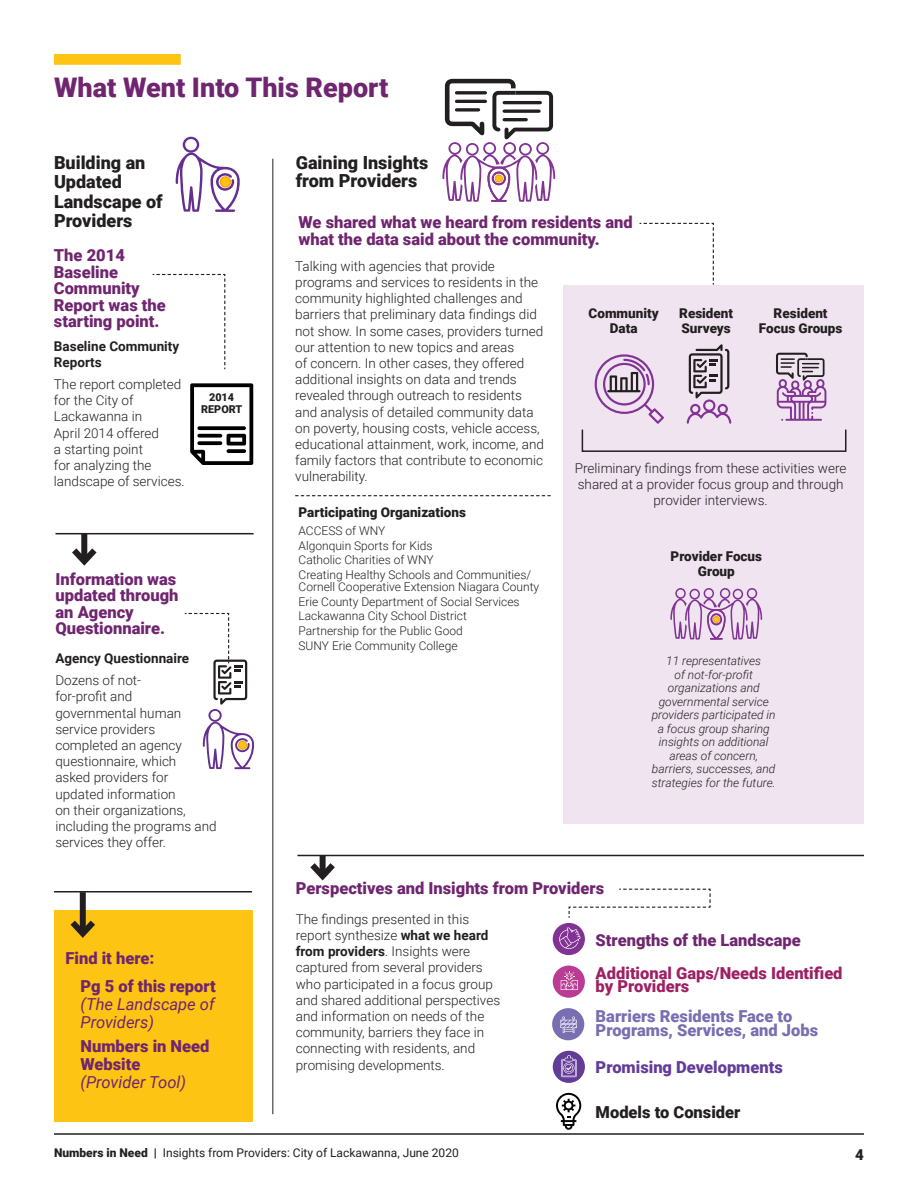
<style>
.page{position:relative;width:918px;height:1188px;background:#fff}
.page>*{position:absolute;margin:0;border:0;box-sizing:border-box;transform-origin:0 0}
.t1{font:900 27px "Roboto";color:#6f256f}
.t2{font:900 18px/19.5px "Roboto";color:#231f20}
.t3{font:900 16.5px/16.5px "Roboto";color:#6f256f}
.t4{font:900 16.5px/13.5px "Roboto";color:#786eb2}
.t5{font:900 16.5px/13.5px "Roboto";color:#9d2063}
.t6{font:italic 16.5px/18px "Roboto";color:#6f256f}
.t7{font:900 16.5px "Roboto";color:#633c98}
.t8{font:900 16.5px "Roboto";color:#231f20}
.t9{font:900 15px "Roboto";color:#231f20}
.t10{font:300 13.5px/16.2px "Roboto";color:#231f20}
.t11{font:900 13.5px/15px "Roboto";color:#231f20;text-align:center}
.t12{font:700 13.5px/16.2px "Roboto";color:#231f20}
.t13{font:300 12px/11.7px "Roboto";color:#231f20}
.t14{font:italic 300 12px/13.5px "Roboto";color:#231f20;text-align:center}
.t15{font:12px "Roboto";color:#231f20}
.t16{font:900 10.8px "Roboto";color:#231f20}
.s1{font-weight:700}
.s2{font-weight:900}
</style>
<div class="page">
<hr style="left:54px;top:1133px;width:810px;height:2px;background:#231f20">
<div style="left:54px;top:910px;width:198px;height:211px;background:#fec413"></div>
<div style="left:563px;top:285px;width:301px;height:539px;background:#efe4f0"></div>
<div style="left:54px;top:54px;width:127px;height:11px;background:#fec413"></div>
<hr style="left:272px;top:159px;width:1px;height:955px;background:#231f20">
<svg style="left:442px;top:79px;width:114px;height:123px"></svg>
<svg style="left:776px;top:353px;width:50px;height:68px"></svg>
<svg style="left:686px;top:344px;width:46px;height:80px"></svg>
<svg style="left:175px;top:137px;width:65px;height:75px"></svg>
<div style="left:220px;top:177px;width:10px;height:10px;background:#fec413;border-radius:50%"></div>
<div style="left:220px;top:176px;width:11px;height:12px;border:2px solid #f9a31b;border-radius:50%"></div>
<hr style="left:56px;top:533px;width:198px;height:1px;background:#231f20">
<svg style="left:594px;top:354px;width:70px;height:70px"></svg>
<div style="left:81px;top:534px;width:6px;height:27px;background:#231f20"></div>
<svg style="left:72px;top:542px;width:25px;height:24px"></svg>
<hr style="left:54px;top:891px;width:198px;height:1px;background:#231f20">
<hr style="left:297px;top:855px;width:567px;height:1px;background:#231f20">
<svg style="left:310px;top:857px;width:25px;height:24px"></svg>
<svg style="left:190px;top:383px;width:63px;height:82px"></svg>
<svg style="left:152px;top:273px;width:74px;height:97px"></svg>
<div style="left:582px;top:429px;width:264px;height:23px;border:2px solid #231f20"></div>
<svg style="left:553px;top:966px;width:32px;height:32px"></svg>
<svg style="left:552px;top:1008px;width:32px;height:32px"></svg>
<svg style="left:553px;top:1051px;width:32px;height:32px"></svg>
<svg style="left:553px;top:888px;width:158px;height:67px"></svg>
<div style="left:80px;top:892px;width:6px;height:42px;background:#231f20"></div>
<svg style="left:70px;top:914px;width:25px;height:24px"></svg>
<svg style="left:295px;top:495px;width:256px;height:1px"></svg>
<svg style="left:639px;top:222px;width:75px;height:63px"></svg>
<svg style="left:556px;top:1093px;width:25px;height:37px"></svg>
<svg style="left:184px;top:612px;width:70px;height:157px"></svg>
<div style="left:239px;top:741px;width:8px;height:8px;background:#fec413;border-radius:50%"></div>
<div style="left:238px;top:741px;width:9px;height:9px;border:1px solid #f9a31b;border-radius:50%"></div>
<div style="left:495px;top:175px;width:7px;height:7px;background:#fec413;border-radius:50%"></div>
<div style="left:495px;top:174px;width:8px;height:9px;border:1px solid #f9a31b;border-radius:50%"></div>
<svg style="left:670px;top:588px;width:92px;height:52px"></svg>
<div style="left:713px;top:616px;width:7px;height:7px;border:1px solid #f9a31b;border-radius:50%"></div>
<p class="t1" style="left:54px;top:69px;width:336px">What Went Into This Report</p>
<p class="t2" style="left:54px;top:152px;width:110px">Building an<br>Updated<br>Landscape of<br>Providers</p>
<p class="t3" style="left:54px;top:246px;width:113px">The 2014<br>Baseline<br>Community<br>Report was the starting point.</p>
<p class="t12" style="left:54px;top:337px;width:127px">Baseline Community<br>Reports</p>
<p class="t10" style="left:54px;top:376px;width:132px">The report completed for the City of<br>Lackawanna in<br>April 2014 offered<br>a starting point<br>for analyzing the landscape of services.</p>
<p class="t16" style="left:209px;top:389px;width:27px">2014</p>
<p class="t16" style="left:201px;top:401px;width:43px">REPORT</p>
<p class="t3" style="left:56px;top:570px;width:124px">Information was updated through an Agency<br>Questionnaire.</p>
<p class="t12" style="left:55px;top:650px;width:135px">Agency Questionnaire</p>
<p class="t10" style="left:55px;top:672px;width:163px">Dozens of not-<br>for-profit and governmental human service providers completed an agency questionnaire, which<br>asked providers for updated information<br>on their organizations, including the programs and services they offer.</p>
<p class="t3" style="left:66px;top:949px;width:90px">Find it here:</p>
<p class="t3" style="left:81px;top:977px;width:137px">Pg 5 of this report</p>
<p class="t6" style="left:81px;top:994px;width:136px">(The Landscape of<br>Providers)</p>
<p class="t3" style="left:81px;top:1036px;width:130px;line-height:18px">Numbers in Need<br>Website</p>
<p class="t6" style="left:81px;top:1072px;width:107px">(Provider Tool)</p>
<p class="t2" style="left:296px;top:153px;width:134px;line-height:18px">Gaining Insights from Providers</p>
<p class="t3" style="left:298px;top:213px;width:336px">We shared what we heard from residents and what the data said about the community.</p>
<p class="t10" style="left:295px;top:257px;width:250px">Talking with agencies that provide programs and services to residents in the community highlighted challenges and barriers that preliminary data findings did not show. In some cases, providers turned our attention to new topics and areas<br>of concern. In other cases, they offered additional insights on data and trends revealed through outreach to residents and analysis of detailed community data on poverty, housing costs, vehicle access, educational attainment, work, income, and family factors that contribute to economic vulnerability.</p>
<p class="t11" style="left:299px;top:505px;width:169px">Participating Organizations</p>
<p class="t13" style="left:299px;top:524px;width:88px">ACCESS of WNY</p>
<p class="t13" style="left:299px;top:539px;width:135px">Algonquin Sports for Kids</p>
<p class="t13" style="left:299px;top:554px;width:137px">Catholic Charities of WNY</p>
<p class="t13" style="left:299px;top:569px;width:242px">Creating Healthy Schools and Communities/<br>Cornell Cooperative Extension Niagara County</p>
<p class="t13" style="left:299px;top:595px;width:223px">Erie County Department of Social Services</p>
<p class="t13" style="left:299px;top:610px;width:170px">Lackawanna City School District</p>
<p class="t13" style="left:299px;top:624px;width:166px">Partnership for the Public Good</p>
<p class="t13" style="left:299px;top:639px;width:161px">SUNY Erie Community College</p>
<p class="t11" style="left:589px;top:305px;width:72px">Community<br>Data</p>
<p class="t11" style="left:679px;top:305px;width:55px;text-align:left">Resident<br>Surveys</p>
<p class="t11" style="left:759px;top:305px;width:85px">Resident<br>Focus Groups</p>
<p class="t10" style="left:575px;top:460px;width:273px;text-align:center">Preliminary findings from these activities were shared at a provider focus group and through provider interviews.</p>
<p class="t11" style="left:671px;top:548px;width:93px">Provider Focus<br>Group</p>
<p class="t14" style="left:652px;top:654px;width:126px">11 representatives<br>of not-for-profit organizations and governmental service providers participated in a focus group sharing insights on additional areas of concern, barriers, successes, and strategies for the future.</p>
<p class="t3" style="left:296px;top:879px;width:310px">Perspectives and Insights from Providers</p>
<p class="t10" style="left:296px;top:910px;width:206px">The findings presented in this report synthesize <span class="s1">what we heard from providers</span>. Insights were captured from several providers who participated in a focus group and shared additional perspectives and information on needs of the community, barriers they face in connecting with residents, and promising developments.</p>
<p class="t3" style="left:596px;top:931px;width:207px">Strengths of the Landscape</p>
<p class="t5" style="left:596px;top:966px;width:248px">Additional Gaps/Needs Identified by Providers</p>
<p class="t4" style="left:596px;top:1009px;width:224px">Barriers Residents Face to<br>Programs, Services, and Jobs</p>
<p class="t7" style="left:596px;top:1056px;width:189px">Promising Developments</p>
<p class="t8" style="left:596px;top:1100px;width:146px">Models to Consider</p>
<p class="t15" style="left:54px;top:1145px;width:406px"><span class="s2">Numbers in Need |</span> Insights from Providers: City of Lackawanna, June 2020</p>
<p class="t9" style="left:855px;top:1144px;width:10px">4</p>
</div>
